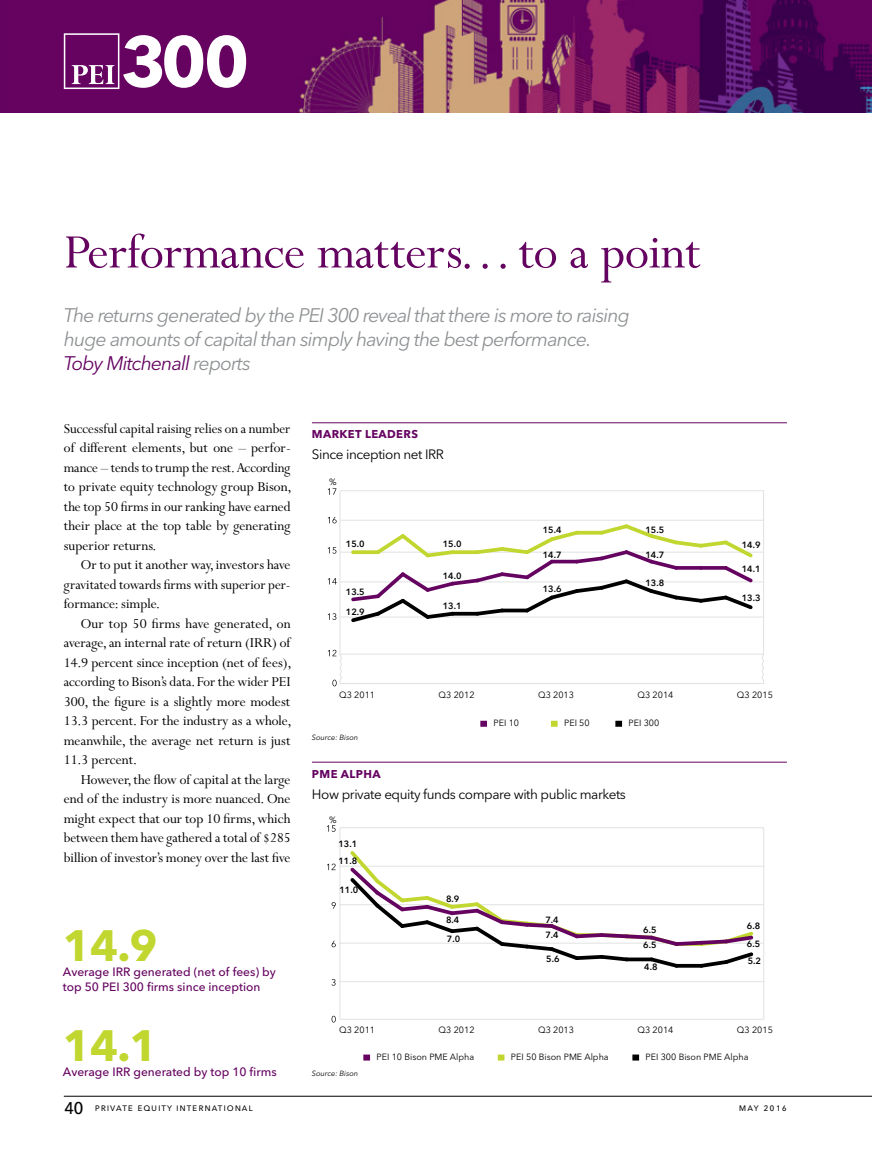
<style>
.page{position:relative;width:872px;height:1149px;background:#fff}
.page>*{position:absolute;margin:0;border:0;box-sizing:border-box;transform-origin:0 0}
.t1{font:54px "Perpetua MT Pro";letter-spacing:-.005em;color:#650360}
.t2{font:700 43.5px "Avenir Next LT Pro";color:#c1d72f}
.t3{font:italic 19.5px/24px "Avenir Next LT Pro";letter-spacing:-.045em;color:#8e9193}
.t4{font:15.3px/19.5px "Perpetua MT Pro";color:#000;text-align:justify}
.t5{font:13.5px "Avenir Next LT Pro";letter-spacing:-.03em;color:#000}
.t6{font:500 12px/15px "Avenir Next LT Pro";color:#650360}
.t7{font:700 11.25px "Avenir Next LT Pro";letter-spacing:.035em;color:#650360}
.t8{font:10.5px "Avenir Next LT Pro";letter-spacing:.08em;color:#000}
.t9{font:9px "Avenir Next LT Pro";color:#000}
.t10{font:600 9px "Avenir Next LT Pro";color:#000}
.t11{font:italic 7.5px "Avenir Next LT Pro";color:#000}
.s1{color:#650360}
.s2{font-size:22.5px}
</style>
<div class="page">
<hr style="left:64px;top:1095px;width:808px;height:1px;background:#000">
<img style="left:12px;top:0;width:860px;height:112px">
<svg style="left:64px;top:33px;width:182px;height:56px"></svg>
<div style="left:480px;top:720px;width:7px;height:6px;background:#650360"></div>
<svg style="left:551px;top:720px;width:6px;height:6px"></svg>
<div style="left:615px;top:720px;width:7px;height:6px;background:#000"></div>
<div style="left:363px;top:1054px;width:7px;height:6px;background:#650360"></div>
<svg style="left:498px;top:1054px;width:6px;height:6px"></svg>
<div style="left:632px;top:1054px;width:7px;height:6px;background:#000"></div>
<hr style="left:312px;top:422px;width:475px;height:1px;background:#650360">
<hr style="left:312px;top:761px;width:475px;height:1px;background:#650360">
<hr style="left:340px;top:1018px;width:423px;height:1px;background:#e1e2e3">
<svg style="left:331px;top:979px;width:4px;height:6px"></svg>
<svg style="left:331px;top:1015px;width:5px;height:7px"></svg>
<svg style="left:331px;top:940px;width:5px;height:6px"></svg>
<svg style="left:331px;top:902px;width:5px;height:6px"></svg>
<svg style="left:327px;top:863px;width:8px;height:6px"></svg>
<svg style="left:327px;top:825px;width:8px;height:6px"></svg>
<hr style="left:340px;top:827px;width:1px;height:191px;background:#e1e2e3">
<hr style="left:763px;top:827px;width:1px;height:191px;background:#e1e2e3">
<hr style="left:340px;top:981px;width:423px;height:1px;background:#e1e2e3">
<hr style="left:340px;top:942px;width:423px;height:1px;background:#e1e2e3">
<hr style="left:340px;top:904px;width:423px;height:1px;background:#e1e2e3">
<hr style="left:340px;top:865px;width:423px;height:1px;background:#e1e2e3">
<hr style="left:340px;top:827px;width:423px;height:1px;background:#e1e2e3">
<svg style="left:350px;top:851px;width:403px;height:116px"></svg>
<svg style="left:339px;top:490px;width:425px;height:193px"></svg>
<svg style="left:332px;top:679px;width:4px;height:7px"></svg>
<svg style="left:328px;top:649px;width:8px;height:7px"></svg>
<svg style="left:328px;top:613px;width:8px;height:6px"></svg>
<svg style="left:328px;top:578px;width:9px;height:6px"></svg>
<svg style="left:328px;top:516px;width:8px;height:7px"></svg>
<svg style="left:328px;top:488px;width:8px;height:6px"></svg>
<svg style="left:328px;top:547px;width:8px;height:6px"></svg>
<svg style="left:351px;top:524px;width:402px;height:98px"></svg>
<h1 class="t1" style="left:64px;top:221px;width:639px">Performance matters… to a point</h1>
<p class="t3" style="left:64px;top:303px;width:568px">The returns generated by the PEI 300 reveal that there is more to raising huge amounts of capital than simply having the best performance.<br><span class="s1">Toby Mitchenall</span> reports</p>
<p class="t4" style="left:64px;top:418px;width:229px">Successful capital raising relies on a number of different elements, but one – perfor&shy;mance – tends to trump the rest. According to private equity technology group Bison, the top 50 firms in our ranking have earned their place at the top table by generating superior returns.</p>
<p class="t4" style="left:64px;top:555px;width:228px;text-indent:17px">Or to put it another way, investors have gravitated towards firms with superior per&shy;formance: simple.</p>
<p class="t4" style="left:64px;top:613px;width:229px;text-indent:17px">Our top 50 firms have generated, on average, an internal rate of return (IRR) of 14.9 percent since inception (net of fees), according to Bison’s data. For the wider PEI 300, the figure is a slightly more modest 13.3 percent. For the industry as a whole, meanwhile, the average net return is just 11.3 percent.</p>
<p class="t4" style="left:64px;top:769px;width:228px;text-indent:17px">However, the flow of capital at the large end of the industry is more nuanced. One might expect that our top 10 firms, which between them have gathered a total of $285 billion of investor’s money over the last five</p>
<h2 class="t2" style="left:63px;top:918px;width:96px">14.9</h2>
<p class="t6" style="left:63px;top:963px;width:215px">Average IRR generated (net of fees) by top 50 PEI 300 firms since inception</p>
<h2 class="t2" style="left:63px;top:1018px;width:96px">14.1</h2>
<p class="t6" style="left:63px;top:1064px;width:215px">Average IRR generated by top 10 firms</p>
<p class="t7" style="left:312px;top:427px;width:108px">MARKET LEADERS</p>
<p class="t5" style="left:312px;top:446px;width:134px">Since inception net IRR</p>
<p class="t9" style="left:329px;top:476px;width:9px">%</p>
<p class="t10" style="left:346px;top:538px;width:20px">15.0</p>
<p class="t10" style="left:443px;top:538px;width:20px">15.0</p>
<p class="t10" style="left:346px;top:586px;width:20px">13.5</p>
<p class="t10" style="left:346px;top:606px;width:20px">12.9</p>
<p class="t10" style="left:443px;top:570px;width:20px">14.0</p>
<p class="t10" style="left:443px;top:600px;width:20px">13.1</p>
<p class="t10" style="left:543px;top:524px;width:20px">15.4</p>
<p class="t10" style="left:645px;top:524px;width:20px">15.5</p>
<p class="t10" style="left:543px;top:548px;width:20px">14.7</p>
<p class="t10" style="left:645px;top:548px;width:20px">14.7</p>
<p class="t10" style="left:543px;top:583px;width:20px">13.6</p>
<p class="t10" style="left:645px;top:577px;width:20px">13.8</p>
<p class="t10" style="left:742px;top:539px;width:20px">14.9</p>
<p class="t10" style="left:742px;top:563px;width:20px">14.1</p>
<p class="t10" style="left:742px;top:592px;width:20px">13.3</p>
<p class="t9" style="left:339px;top:689px;width:37px">Q3 2011</p>
<p class="t9" style="left:438px;top:689px;width:37px">Q3 2012</p>
<p class="t9" style="left:538px;top:689px;width:37px">Q3 2013</p>
<p class="t9" style="left:637px;top:689px;width:37px">Q3 2014</p>
<p class="t9" style="left:737px;top:689px;width:37px">Q3 2015</p>
<p class="t11" style="left:312px;top:733px;width:48px">Source: Bison</p>
<p class="t7" style="left:312px;top:766px;width:70px">PME ALPHA</p>
<p class="t9" style="left:493px;top:717px;width:27px">PEI 10</p>
<p class="t9" style="left:564px;top:717px;width:27px">PEI 50</p>
<p class="t9" style="left:628px;top:717px;width:32px">PEI 300</p>
<p class="t5" style="left:312px;top:785px;width:315px">How private equity funds compare with public markets</p>
<p class="t9" style="left:329px;top:814px;width:9px">%</p>
<p class="t10" style="left:338px;top:838px;width:20px">13.1</p>
<p class="t10" style="left:338px;top:855px;width:20px">11.8</p>
<p class="t10" style="left:339px;top:884px;width:20px">11.0</p>
<p class="t10" style="left:446px;top:893px;width:15px">8.9</p>
<p class="t10" style="left:446px;top:913px;width:15px">8.4</p>
<p class="t10" style="left:447px;top:932px;width:15px">7.0</p>
<p class="t10" style="left:545px;top:913px;width:15px">7.4</p>
<p class="t10" style="left:545px;top:928px;width:15px">7.4</p>
<p class="t10" style="left:546px;top:952px;width:15px">5.6</p>
<p class="t10" style="left:643px;top:924px;width:15px">6.5</p>
<p class="t10" style="left:747px;top:920px;width:15px">6.8</p>
<p class="t10" style="left:643px;top:939px;width:15px">6.5</p>
<p class="t10" style="left:747px;top:938px;width:15px">6.5</p>
<p class="t10" style="left:644px;top:961px;width:15px">4.8</p>
<p class="t10" style="left:748px;top:955px;width:15px">5.2</p>
<p class="t9" style="left:339px;top:1024px;width:37px">Q3 2011</p>
<p class="t9" style="left:438px;top:1024px;width:37px">Q3 2012</p>
<p class="t9" style="left:538px;top:1024px;width:37px">Q3 2013</p>
<p class="t9" style="left:637px;top:1024px;width:37px">Q3 2014</p>
<p class="t9" style="left:737px;top:1024px;width:37px">Q3 2015</p>
<p class="t11" style="left:312px;top:1068px;width:48px">Source: Bison</p>
<p class="t9" style="left:376px;top:1051px;width:99px">PEI 10 Bison PME Alpha</p>
<p class="t9" style="left:511px;top:1051px;width:99px">PEI 50 Bison PME Alpha</p>
<p class="t9" style="left:645px;top:1051px;width:104px">PEI 300 Bison PME Alpha</p>
<p class="t8" style="left:64px;top:1100px;width:190px"><span class="s2">40</span> private equity international</p>
<p class="t8" style="left:739px;top:1100px;width:50px">may 2016</p>
</div>
